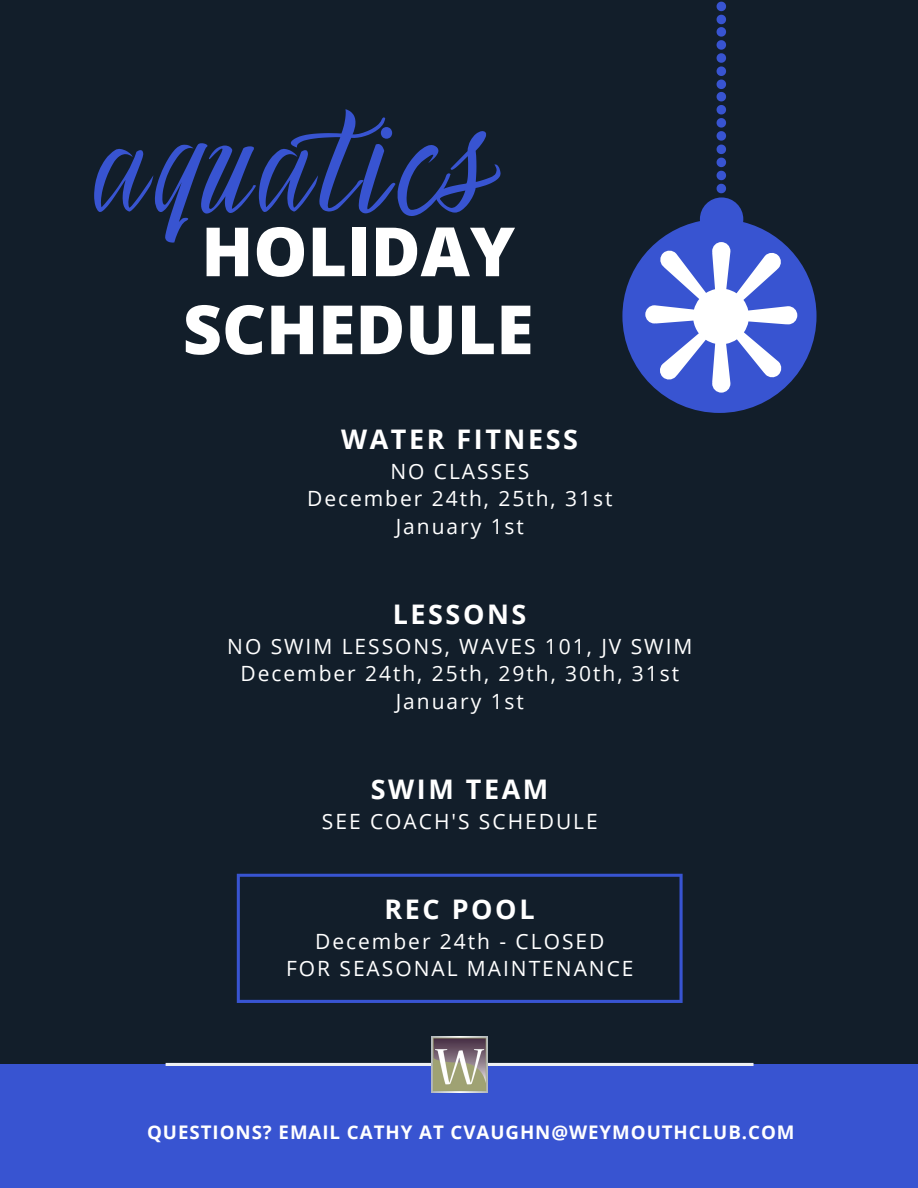
<style>
.page{position:relative;width:918px;height:1188px;background:#121e2a}
.page>*{position:absolute;margin:0;border:0;box-sizing:border-box;transform-origin:0 0}
.t1{font:120px "Holiday Romance";letter-spacing:.08em;color:#3854d1}
.t2{font:800 67.95px/78px "Open Sans";color:#fff}
.t3{font:700 27px "Open Sans";letter-spacing:.095em;color:#fff}
.t4{font:21px/27.6px "Open Sans";letter-spacing:.095em;color:#fff;text-align:center}
.t5{font:700 18.75px "Open Sans";letter-spacing:.05em;color:#fff}
</style>
<div class="page">
<div style="left:0;top:1064px;width:918px;height:124px;background:#3854d1"></div>
<hr style="left:166px;top:1063px;width:588px;height:3px;background:#eff0f2">
<img style="left:431px;top:1036px;width:56px;height:57px">
<svg style="left:622px;top:2px;width:195px;height:411px"></svg>
<svg style="left:237px;top:874px;width:446px;height:129px"></svg>
<h1 class="t1" style="left:94px;top:97px;width:396px">aquatics</h1>
<h2 class="t2" style="left:183px;top:211px;width:352px">HOLIDAY<br>SCHEDULE</h2>
<p class="t3" style="left:341px;top:420px;width:238px">WATER FITNESS</p>
<p class="t4" style="left:307px;top:457px;width:307px">NO CLASSES<br>December 24th, 25th, 31st<br>January 1st</p>
<p class="t3" style="left:393px;top:595px;width:135px">LESSONS</p>
<p class="t4" style="left:227px;top:632px;width:467px">NO SWIM LESSONS, WAVES 101, JV SWIM<br>December 24th, 25th, 29th, 30th, 31st<br>January 1st</p>
<p class="t3" style="left:371px;top:771px;width:179px">SWIM TEAM</p>
<p class="t4" style="left:322px;top:807px;width:277px">SEE COACH'S SCHEDULE</p>
<p class="t3" style="left:385px;top:891px;width:152px">REC POOL</p>
<p class="t4" style="left:286px;top:927px;width:349px">December 24th - CLOSED<br>FOR SEASONAL MAINTENANCE</p>
<p class="t5" style="left:147px;top:1119px;width:649px">QUESTIONS? EMAIL CATHY AT CVAUGHN@WEYMOUTHCLUB.COM</p>
</div>
